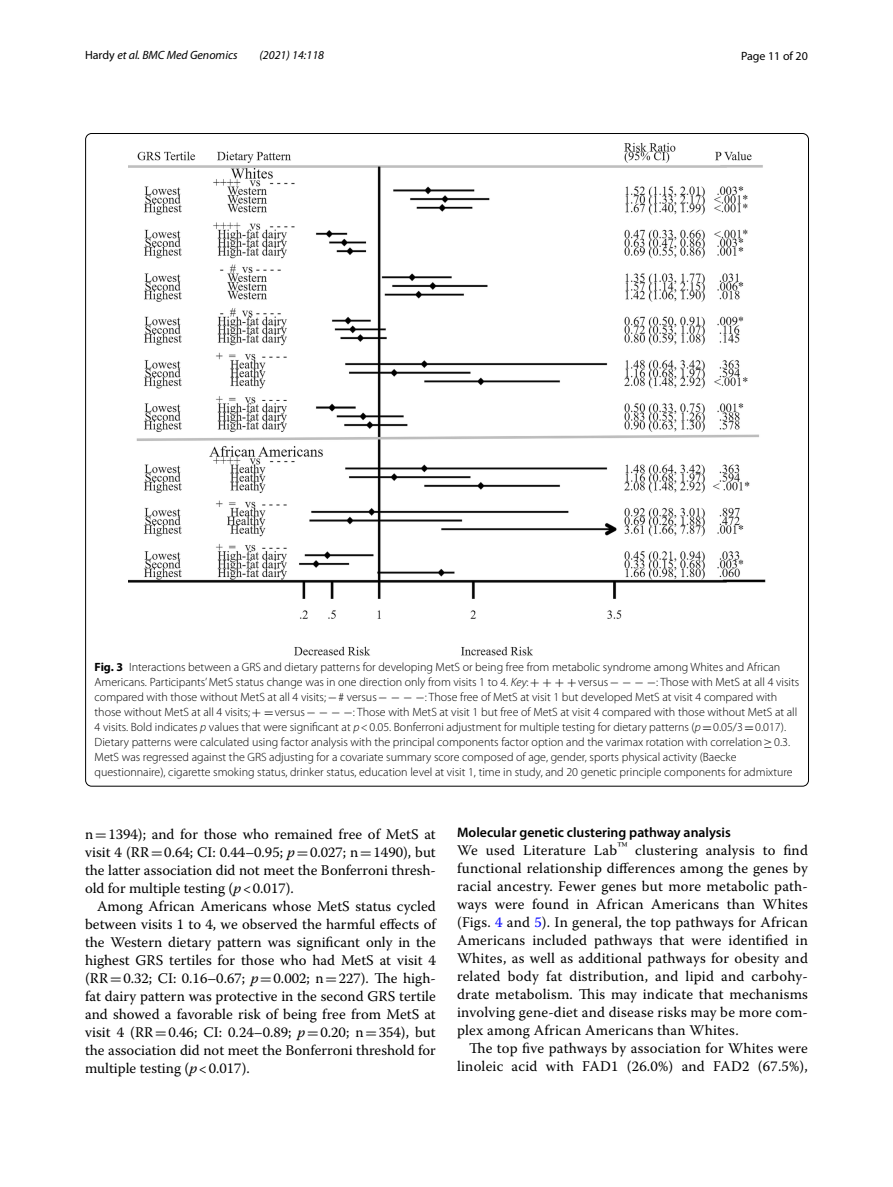
<style>
.page{position:relative;width:893px;height:1187px;background:#fff}
.page>*{position:absolute;margin:0;border:0;box-sizing:border-box;transform-origin:0 0}
.t1{font:14.7px/18px "Warnock Pro";letter-spacing:.01em;color:#000;text-align:justify}
.t2{font:600 13.8px "Myriad Pro";color:#000}
.t3{font:300 12px/15px "Myriad Pro";color:#000}
.t4{font:italic 12px "Myriad Pro";color:#000}
.t5{font:12px "Myriad Pro";color:#000}
.s1{font-style:normal}
.s2{font-weight:700}
.s3{font-style:italic}
.s4{font-family:"MTSY";font-weight:400}
.s5{font-family:"MTSY"}
.s6{color:#00f}
</style>
<div class="page">
<img style="left:128px;top:142px;width:638px;height:513px">
<p class="t4" style="left:85px;top:48px;width:154px"><span class="s1">Hardy</span> et al. BMC Med Genomics</p>
<p class="t4" style="left:260px;top:48px;width:66px">(2021) 14:118</p>
<p class="t5" style="left:741px;top:48px;width:68px">Page 11 of 20</p>
<p class="t3" style="left:95px;top:659px;width:706px"><span class="s2">Fig. 3</span> Interactions between a GRS and dietary patterns for developing MetS or being free from metabolic syndrome among Whites and African Americans. Participants’ MetS status change was in one direction only from visits 1 to 4. <span class="s3">Key</span>:<span class="s4">+ + + +</span>versus<span class="s4">− − − −</span>: Those with MetS at all 4 visits compared with those without MetS at all 4 visits;<span class="s4">−</span># versus<span class="s4">− − − −</span>: Those free of MetS at visit 1 but developed MetS at visit 4 compared with those without MetS at all 4 visits;<span class="s4">+ =</span>versus<span class="s4">− − − −</span>: Those with MetS at visit 1 but free of MetS at visit 4 compared with those without MetS at all 4 visits. Bold indicates <span class="s3">p</span> values that were significant at <span class="s3">p</span>&lt;0.05. Bonferroni adjustment for multiple testing for dietary patterns (<span class="s3">p</span><span class="s4">=</span>0.05/3<span class="s4">=</span>0.017).<br>Dietary patterns were calculated using factor analysis with the principal components factor option and the varimax rotation with correlation<span class="s4">≥</span>0.3.<br>MetS was regressed against the GRS adjusting for a covariate summary score composed of age, gender, sports physical activity (Baecke questionnaire), cigarette smoking status, drinker status, education level at visit 1, time in study, and 20 genetic principle components for admixture</p>
<p class="t1" style="left:85px;top:825px;width:352px">n<span class="s5">=</span>1394); and for those who remained free of MetS at visit 4 (RR<span class="s5">=</span>0.64; CI: 0.44–0.95; <span class="s3">p</span><span class="s5">=</span>0.027; n<span class="s5">=</span>1490), but the latter association did not meet the Bonferroni thresh&shy;old for multiple testing (<span class="s3">p</span>&lt;0.017).</p>
<p class="t1" style="left:85px;top:897px;width:352px;text-indent:12px">Among African Americans whose MetS status cycled between visits 1 to 4, we observed the harmful effects of the Western dietary pattern was significant only in the highest GRS tertiles for those who had MetS at visit 4 (RR<span class="s5">=</span>0.32; CI: 0.16–0.67; <span class="s3">p</span><span class="s5">=</span>0.002; n<span class="s5">=</span>227). The high&shy;fat dairy pattern was protective in the second GRS tertile and showed a favorable risk of being free from MetS at visit 4 (RR<span class="s5">=</span>0.46; CI: 0.24–0.89; <span class="s3">p</span><span class="s5">=</span>0.20; n<span class="s5">=</span>354), but the association did not meet the Bonferroni threshold for multiple testing (<span class="s3">p</span>&lt;0.017).</p>
<p class="t2" style="left:457px;top:823px;width:275px">Molecular genetic clustering pathway analysis</p>
<p class="t1" style="left:457px;top:840px;width:352px">We used Literature Lab<sup>™</sup> clustering analysis to find functional relationship differences among the genes by racial ancestry. Fewer genes but more metabolic path&shy;ways were found in African Americans than Whites (Figs. <span class="s6">4</span> and <span class="s6">5</span>). In general, the top pathways for African Americans included pathways that were identified in Whites, as well as additional pathways for obesity and related body fat distribution, and lipid and carbohy&shy;drate metabolism. This may indicate that mechanisms involving gene-diet and disease risks may be more com&shy;plex among African Americans than Whites.</p>
<p class="t1" style="left:457px;top:1038px;width:352px;text-align:right">The top five pathways by association for Whites were linoleic acid with FAD1 (26.0%) and FAD2 (67.5%),</p>
</div>
